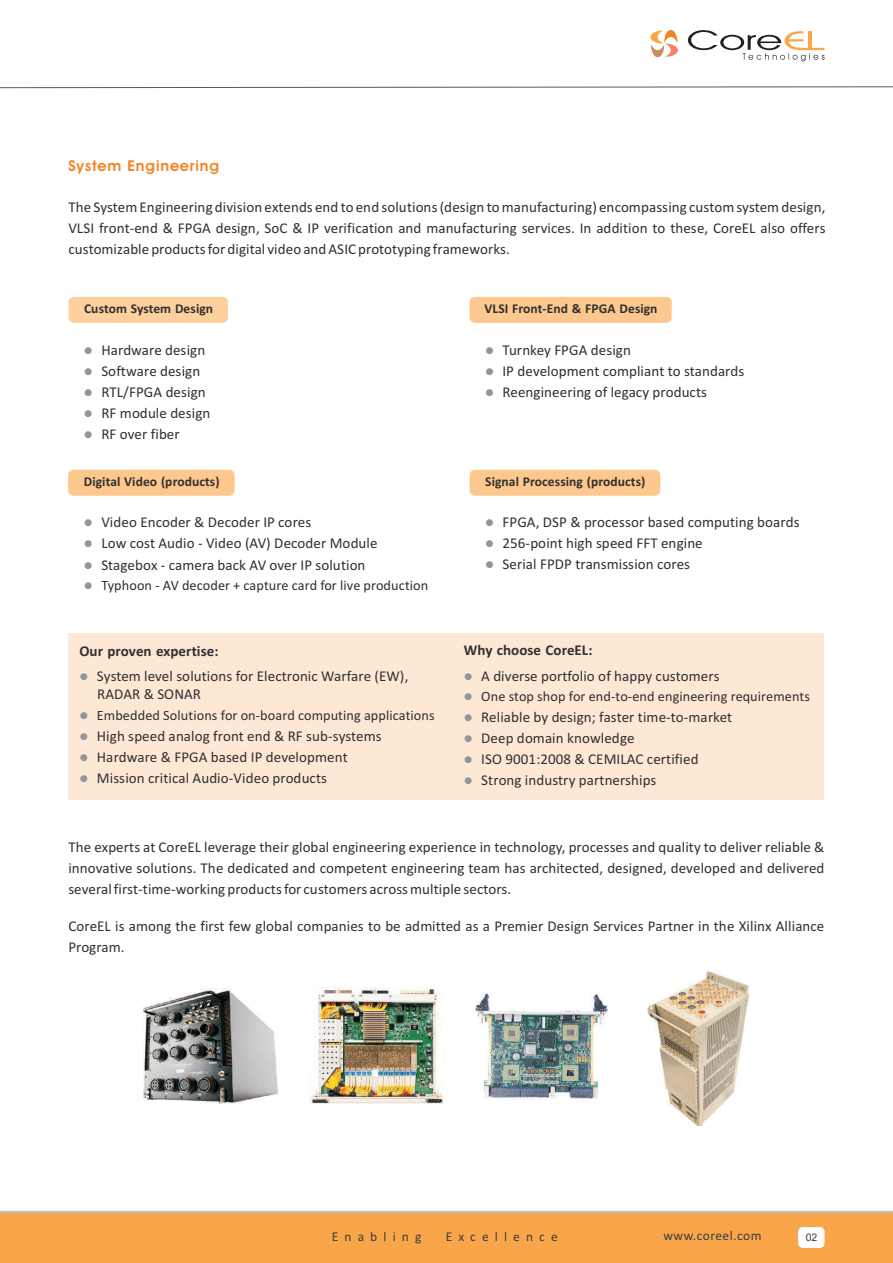
<style>
.page{position:relative;width:893px;height:1263px;background:#fff}
.page>*{position:absolute;margin:0;border:0;box-sizing:border-box;transform-origin:0 0}
.t1{font:15px/21px "Calibri";color:#312f30}
.t2{font:700 15px "Calibri";color:#312f30}
.t3{font:700 15px "Avant Garde IT Cby BT";letter-spacing:.06em;color:#f58220}
.t4{font:14.25px "Calibri";color:#312f30}
.t5{font:700 13.5px "Calibri";color:#312f30}
.t6{font:13.5px "Calibri";letter-spacing:.45em;color:#3e3e3f}
.t7{font:13.5px "Calibri";letter-spacing:.035em;color:#3e3e3f}
.t8{font:12px/21px "Wingdings";color:#939598;text-align:justify}
.t9{font:10.5px "Arial";color:#3e3e3f}
</style>
<div class="page">
<img style="left:647px;top:971px;width:103px;height:154px">
<img style="left:310px;top:988px;width:134px;height:116px">
<img style="left:143px;top:989px;width:135px;height:115px">
<img style="left:474px;top:992px;width:134px;height:108px">
<div style="left:470px;top:297px;width:202px;height:26px;background:#fdc88d;border-radius:5px"></div>
<div style="left:68px;top:470px;width:167px;height:26px;background:#fdc88d;border-radius:5px"></div>
<div style="left:0;top:1212px;width:893px;height:51px;background:#f9a64a"></div>
<hr style="left:0;top:1211px;width:893px;height:2px;background:#bcbdc0">
<div style="left:798px;top:1227px;width:26px;height:21px;background:#fff;border-radius:5px"></div>
<svg style="left:688px;top:30px;width:136px;height:31px"></svg>
<svg style="left:650px;top:30px;width:28px;height:27px"></svg>
<svg style="left:0;top:86px;width:893px;height:2px"></svg>
<p class="t3" style="left:68px;top:160px;width:152px">System Engineering</p>
<p class="t1" style="left:68px;top:198px;width:759px;text-align:justify">The System Engineering division extends end to end solutions(design to manufacturing)encompassing custom system design, VLSI front-end &amp; FPGA design, SoC &amp; IP verification and manufacturing services. In addition to these, CoreEL also offers customizable products for digital video and ASIC prototyping frameworks.</p>
<p class="t5" style="left:84px;top:303px;width:131px">Custom System Design</p>
<p class="t5" style="left:484px;top:303px;width:175px">VLSI Front-End &amp; FPGA Design</p>
<p class="t8" style="left:84px;top:341px;width:55px">● ● ● ● ●</p>
<p class="t1" style="left:101px;top:341px;width:110px">Hardware design<br>Software design<br>RTL/FPGA design<br>RF module design<br>RF over fiber</p>
<p class="t8" style="left:485px;top:341px;width:55px">● ● ●</p>
<p class="t1" style="left:502px;top:341px;width:243px">Turnkey FPGA design<br>IP development compliant to standards<br>Reengineering of legacy products</p>
<p class="t5" style="left:84px;top:476px;width:137px">Digital Video (products)</p>
<p class="t5" style="left:485px;top:476px;width:161px">Signal Processing (products)</p>
<p class="t8" style="left:84px;top:514px;width:55px">● ● ● ●</p>
<p class="t1" style="left:101px;top:513px;width:278px">Video Encoder &amp; Decoder IP cores<br>Low cost Audio - Video (AV) Decoder Module<br>Stagebox - camera back AV over IP solution</p>
<p class="t4" style="left:101px;top:579px;width:328px">Typhoon - AV decoder + capture card for live production</p>
<p class="t2" style="left:80px;top:644px;width:141px">Our proven expertise:</p>
<p class="t8" style="left:80px;top:667px;width:55px">●</p>
<p class="t8" style="left:80px;top:706px;width:55px">● ● ● ●</p>
<p class="t1" style="left:97px;top:668px;width:313px;line-height:18.3px">System level solutions for Electronic Warfare (EW),<br>RADAR &amp; SONAR</p>
<p class="t4" style="left:97px;top:709px;width:339px">Embedded Solutions for on-board computing applications</p>
<p class="t1" style="left:97px;top:726px;width:286px">High speed analog front end &amp; RF sub-systems<br>Hardware &amp; FPGA based IP development<br>Mission critical Audio-Video products</p>
<p class="t8" style="left:485px;top:513px;width:55px">● ● ●</p>
<p class="t1" style="left:502px;top:513px;width:298px">FPGA, DSP &amp; processor based computing boards<br>256-point high speed FFT engine<br>Serial FPDP transmission cores</p>
<p class="t2" style="left:464px;top:643px;width:130px">Why choose CoreEL:</p>
<p class="t8" style="left:464px;top:667px;width:55px">● ● ● ● ● ●</p>
<p class="t1" style="left:481px;top:667px;width:240px">A diverse portfolio of happy customers</p>
<p class="t4" style="left:481px;top:691px;width:330px">One stop shop for end-to-end engineering requirements</p>
<p class="t1" style="left:481px;top:708px;width:252px">Reliable by design; faster time-to-market<br>Deep domain knowledge<br>ISO 9001:2008 &amp; CEMILAC certified<br>Strong industry partnerships</p>
<p class="t1" style="left:68px;top:838px;width:758px;text-align:justify">The experts at CoreEL leverage their global engineering experience in technology, processes and quality to deliver reliable &amp; innovative solutions. The dedicated and competent engineering team has architected, designed, developed and delivered several first-time-working products for customers across multiple sectors.</p>
<p class="t1" style="left:68px;top:917px;width:757px">CoreEL is among the first few global companies to be admitted as a Premier Design Services Partner in the Xilinx Alliance<br>Program.</p>
<p class="t6" style="left:332px;top:1231px;width:91px">Enabling</p>
<p class="t6" style="left:446px;top:1231px;width:113px">Excellence</p>
<p class="t7" style="left:663px;top:1230px;width:100px">www.coreel.com</p>
<p class="t9" style="left:806px;top:1233px;width:13px">02</p>
</div>
